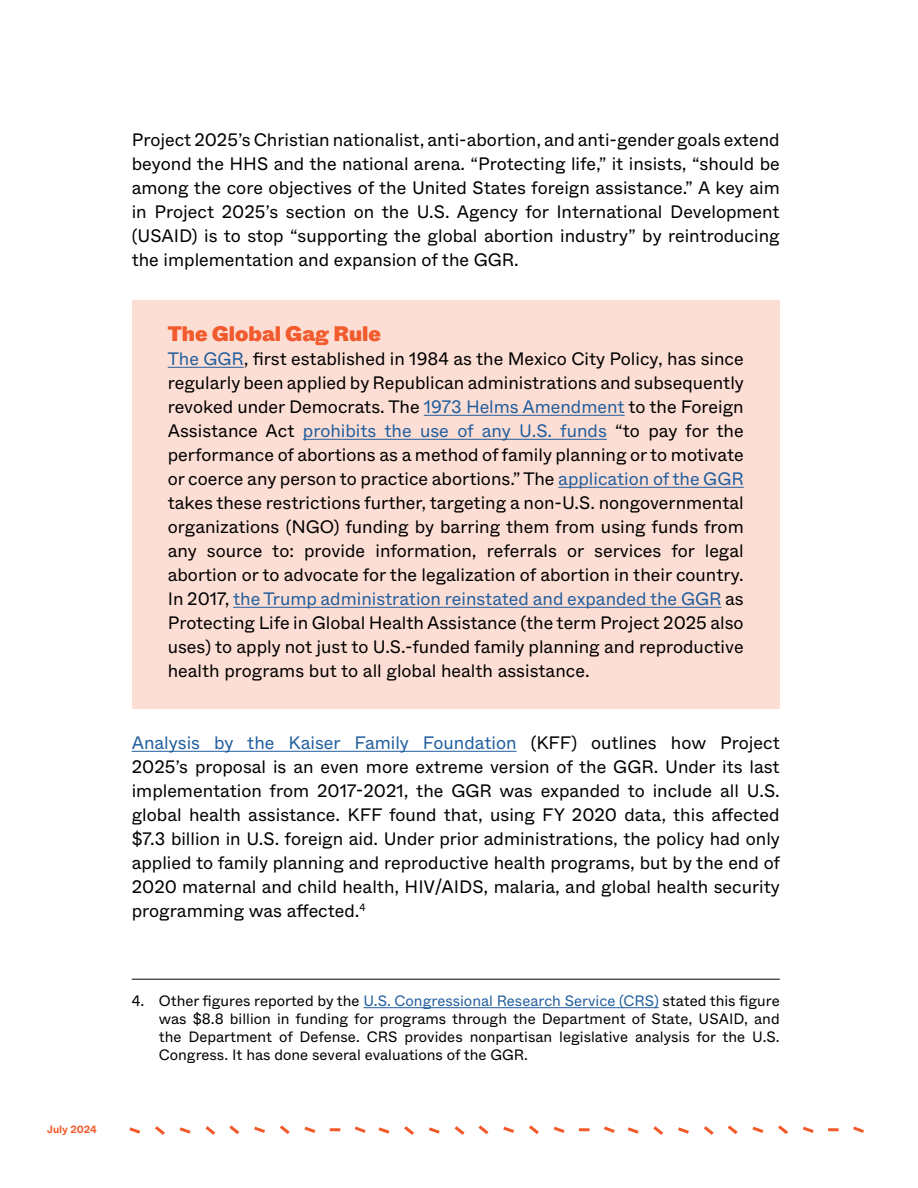
<style>
.page{position:relative;width:918px;height:1188px;background:#fff}
.page>*{position:absolute;margin:0;border:0;box-sizing:border-box;transform-origin:0 0}
.Subhead{font:900 21px "ABC Whyte";color:#f15b2d}
.Body{font:18px/24px "ABC Whyte";color:#000;text-align:justify}
.footnote{font:15px/18px "ABC Whyte";color:#000;text-align:justify}
.t1{font:700 10.5px "ABC Whyte";color:#f15b2d}
.s1{color:#215e9e}
</style>
<div class="page">
<svg style="left:129px;top:1127px;width:11px;height:7px"></svg>
<svg style="left:155px;top:1126px;width:10px;height:9px"></svg>
<svg style="left:180px;top:1127px;width:11px;height:7px"></svg>
<svg style="left:205px;top:1126px;width:10px;height:9px"></svg>
<svg style="left:355px;top:1126px;width:11px;height:7px"></svg>
<svg style="left:330px;top:1128px;width:10px;height:3px"></svg>
<svg style="left:304px;top:1127px;width:11px;height:6px"></svg>
<svg style="left:280px;top:1125px;width:10px;height:9px"></svg>
<svg style="left:254px;top:1127px;width:11px;height:6px"></svg>
<svg style="left:229px;top:1125px;width:10px;height:9px"></svg>
<svg style="left:378px;top:1127px;width:11px;height:7px"></svg>
<svg style="left:404px;top:1126px;width:10px;height:9px"></svg>
<svg style="left:429px;top:1127px;width:11px;height:7px"></svg>
<svg style="left:455px;top:1126px;width:10px;height:9px"></svg>
<svg style="left:604px;top:1126px;width:11px;height:7px"></svg>
<svg style="left:579px;top:1128px;width:10px;height:3px"></svg>
<svg style="left:554px;top:1127px;width:11px;height:6px"></svg>
<svg style="left:529px;top:1125px;width:10px;height:9px"></svg>
<svg style="left:503px;top:1127px;width:11px;height:6px"></svg>
<svg style="left:478px;top:1125px;width:10px;height:9px"></svg>
<svg style="left:628px;top:1127px;width:11px;height:7px"></svg>
<svg style="left:653px;top:1126px;width:10px;height:9px"></svg>
<svg style="left:678px;top:1127px;width:11px;height:7px"></svg>
<svg style="left:704px;top:1126px;width:10px;height:9px"></svg>
<svg style="left:853px;top:1126px;width:11px;height:7px"></svg>
<svg style="left:828px;top:1128px;width:11px;height:3px"></svg>
<svg style="left:803px;top:1127px;width:11px;height:6px"></svg>
<svg style="left:778px;top:1125px;width:10px;height:9px"></svg>
<svg style="left:752px;top:1127px;width:11px;height:6px"></svg>
<svg style="left:728px;top:1125px;width:10px;height:9px"></svg>
<div style="left:132px;top:300px;width:648px;height:409px;background:#fdded4"></div>
<hr style="left:168px;top:367px;width:76px;height:1px;background:#215e9e">
<hr style="left:424px;top:415px;width:201px;height:1px;background:#215e9e">
<hr style="left:303px;top:439px;width:304px;height:1px;background:#215e9e">
<hr style="left:558px;top:487px;width:186px;height:1px;background:#215e9e">
<hr style="left:233px;top:607px;width:488px;height:1px;background:#215e9e">
<hr style="left:132px;top:751px;width:385px;height:1px;background:#215e9e">
<hr style="left:132px;top:979px;width:648px;height:1px;background:#000">
<hr style="left:363px;top:1007px;width:296px;height:1px;background:#215e9e">
<p class="t1" style="left:47px;top:1123px;width:51px">July 2024</p>
<p class="Body" style="left:132px;top:128px;width:650px">Project 2025’s Christian nationalist, anti-abortion, and anti-gender goals extend beyond the HHS and the national arena. “Protecting life,” it insists, “should be among the core objectives of the United States foreign assistance.” A key aim in Project 2025’s section on the U.S. Agency for International Development (USAID) is to stop “supporting the global abortion industry” by reintroducing the implementation and expansion of the GGR.</p>
<p class="Subhead" style="left:168px;top:320px;width:215px">The Global Gag Rule</p>
<p class="Body" style="left:168px;top:347px;width:578px"><span class="s1">The GGR</span>, first established in 1984 as the Mexico City Policy, has since regularly been applied by Republican administrations and subsequently revoked under Democrats. The <span class="s1">1973 Helms Amendment</span> to the Foreign Assistance Act <span class="s1">prohibits the use of any U.S. funds</span> “to pay for the performance of abortions as a method of family planning or to motivate or coerce any person to practice abortions.” The <span class="s1">application of the GGR </span>takes these restrictions further, targeting a non-U.S. nongovernmental organizations (NGO) funding by barring them from using funds from any source to: provide information, referrals or services for legal abortion or to advocate for the legalization of abortion in their country.<br>In 2017, <span class="s1">the Trump administration reinstated and expanded the GGR</span> as Protecting Life in Global Health Assistance (the term Project 2025 also uses) to apply not just to U.S.-funded family planning and reproductive health programs but to all global health assistance.</p>
<p class="Body" style="left:132px;top:731px;width:650px"><span class="s1">Analysis by the Kaiser Family Foundation</span> (KFF) outlines how Project 2025’s proposal is an even more extreme version of the GGR. Under its last implementation from 2017-2021, the GGR was expanded to include all U.S. global health assistance. KFF found that, using FY 2020 data, this affected $7.3 billion in U.S. foreign aid. Under prior administrations, the policy had only applied to family planning and reproductive health programs, but by the end of 2020 maternal and child health, HIV/AIDS, malaria, and global health security programming was affected.<sup>4</sup></p>
<p class="footnote" style="left:159px;top:992px;width:623px;text-indent:-27px">4. Other figures reported by the <span class="s1">U.S. Congressional Research Service (CRS)</span> stated this figure was $8.8 billion in funding for programs through the Department of State, USAID, and the Department of Defense. CRS provides nonpartisan legislative analysis for the U.S.<br>Congress. It has done several evaluations of the GGR.</p>
</div>
